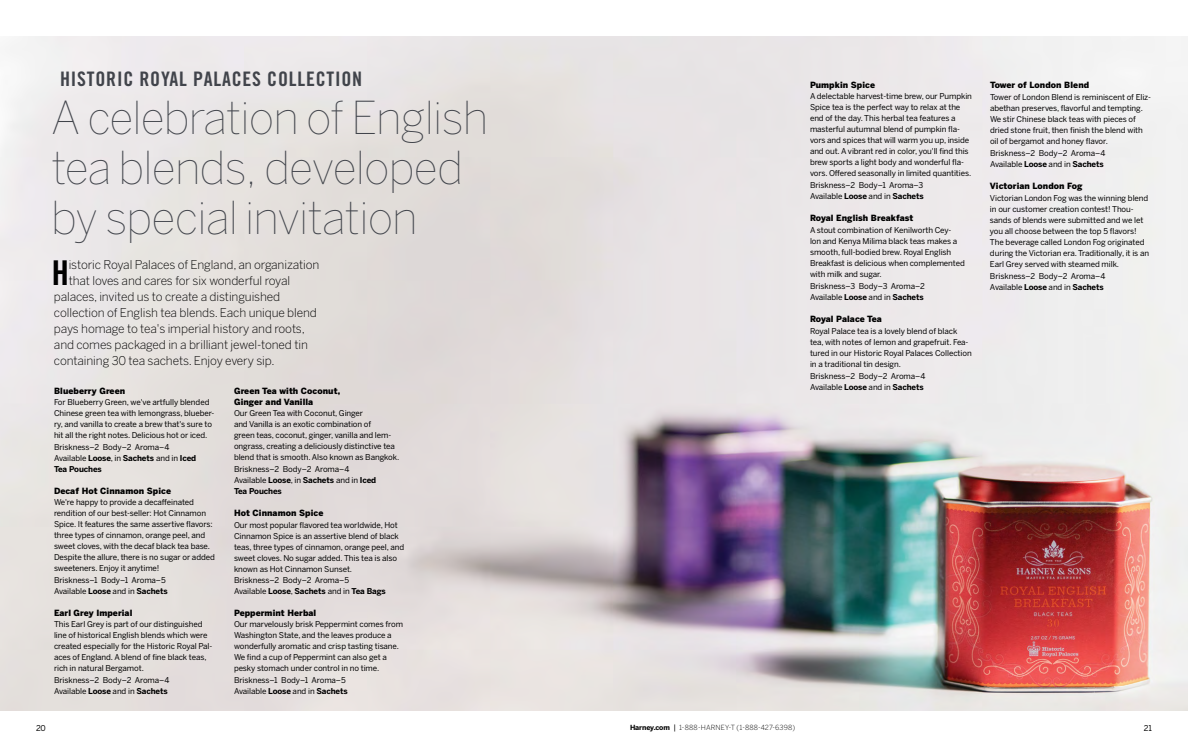
<style>
.page{position:relative;width:1188px;height:756px;background:#fff}
.page>*{position:absolute;margin:0;border:0;box-sizing:border-box;transform-origin:0 0}
.t1{font:100 45px/50px "Benton Sans";letter-spacing:-.02em;color:#41444b}
.t2{font:34.2px "Trade Gothic LT Std Bd Cn 20";color:#000}
.t3{font:20px "Trade Gothic LT Std Bd Cn 20";letter-spacing:.04em;color:#41444b}
.t4{font:300 12px "Benton Sans";letter-spacing:-.01em;color:#000}
.t5{font:900 8.5px/11px "Benton Sans";letter-spacing:.01em;color:#000}
.t6{font:8px/11px "Benton Sans";letter-spacing:-.01em;color:#000}
.t7{font:300 7px "Benton Sans";letter-spacing:.02em;color:#000}
.s1{font-weight:700}
.s2{font-weight:400;font-size:7.5px}
</style>
<div class="page">
<img style="left:0;top:36px;width:1188px;height:675px">
<h3 class="t3" style="left:60px;top:67px;width:304px">HISTORIC ROYAL PALACES COLLECTION</h3>
<p class="t5" style="left:990px;top:79px;width:101px">Tower of London Blend</p>
<p class="t6" style="left:990px;top:91px;width:163px">Tower of London Blend is reminiscent of Eliz&shy;abethan preserves, flavorful and tempting.<br>We stir Chinese black teas with pieces of dried stone fruit, then finish the blend with oil of bergamot and honey flavor.</p>
<p class="t6" style="left:990px;top:147px;width:117px">Briskness–2 Body–2 Aroma–4<br>Available <span class="s1">Loose</span> and in <span class="s1">Sachets</span></p>
<p class="t5" style="left:990px;top:180px;width:94px">Victorian London Fog</p>
<p class="t6" style="left:990px;top:192px;width:161px">Victorian London Fog was the winning blend in our customer creation contest! Thou&shy;sands of blends were submitted and we let you all choose between the top 5 flavors!<br>The beverage called London Fog originated during the Victorian era. Traditionally, it is an Earl Grey served with steamed milk.</p>
<p class="t6" style="left:990px;top:270px;width:117px">Briskness–2 Body–2 Aroma–4<br>Available <span class="s1">Loose</span> and in <span class="s1">Sachets</span></p>
<p class="t5" style="left:810px;top:79px;width:67px">Pumpkin Spice</p>
<p class="t6" style="left:810px;top:90px;width:163px">A delectable harvest-time brew, our Pumpkin Spice tea is the perfect way to relax at the end of the day. This herbal tea features a masterful autumnal blend of pumpkin fla&shy;vors and spices that will warm you up, inside and out. A vibrant red in color, you'll find this brew sports a light body and wonderful fla&shy;vors. Offered seasonally in limited quantities.</p>
<p class="t6" style="left:810px;top:179px;width:115px">Briskness–2 Body–1 Aroma–3<br>Available <span class="s1">Loose</span> and in <span class="s1">Sachets</span></p>
<p class="t5" style="left:810px;top:212px;width:105px">Royal English Breakfast</p>
<p class="t6" style="left:810px;top:224px;width:156px">A stout combination of Kenilworth Cey-<br>lon and Kenya Milima black teas makes a smooth, full-bodied brew. Royal English Breakfast is delicious when complemented with milk and sugar.</p>
<p class="t6" style="left:810px;top:280px;width:116px">Briskness–3 Body–3 Aroma–2<br>Available <span class="s1">Loose</span> and in <span class="s1">Sachets</span></p>
<p class="t5" style="left:810px;top:313px;width:73px">Royal Palace Tea</p>
<p class="t6" style="left:810px;top:325px;width:163px">Royal Palace tea is a lovely blend of black tea, with notes of lemon and grapefruit. Fea&shy;tured in our Historic Royal Palaces Collection in a traditional tin design.</p>
<p class="t6" style="left:810px;top:370px;width:117px">Briskness–2 Body–2 Aroma–4<br>Available <span class="s1">Loose</span> and in <span class="s1">Sachets</span></p>
<h1 class="t1" style="left:51px;top:93px;width:439px">A celebration of English tea blends, developed by special invitation</h1>
<h2 class="t2" style="left:52px;top:252px;width:19px">H</h2>
<h3 class="t4" style="left:69px;top:257px;width:252px">istoric Royal Palaces of England, an organization</h3>
<h3 class="t4" style="left:69px;top:273px;width:223px">that loves and cares for six wonderful royal</h3>
<h3 class="t4" style="left:54px;top:289px;width:228px">palaces, invited us to create a distinguished</h3>
<h3 class="t4" style="left:54px;top:305px;width:264px">collection of English tea blends. Each unique blend</h3>
<h3 class="t4" style="left:54px;top:321px;width:252px">pays homage to tea's imperial history and roots,</h3>
<h3 class="t4" style="left:54px;top:337px;width:255px">and comes packaged in a brilliant jewel-toned tin</h3>
<h3 class="t4" style="left:54px;top:353px;width:222px">containing 30 tea sachets. Enjoy every sip.</h3>
<p class="t5" style="left:54px;top:385px;width:73px">Blueberry Green</p>
<p class="t6" style="left:54px;top:396px;width:162px">For Blueberry Green, we've artfully blended Chinese green tea with lemongrass, blueber&shy;ry, and vanilla to create a brew that's sure to hit all the right notes. Delicious hot or iced.</p>
<p class="t6" style="left:54px;top:441px;width:144px">Briskness–2 Body–2 Aroma–4<br>Available <span class="s1">Loose</span>, in <span class="s1">Sachets</span> and in <span class="s1">Iced<br>Tea Pouches</span></p>
<p class="t5" style="left:54px;top:485px;width:119px">Decaf Hot Cinnamon Spice</p>
<p class="t6" style="left:54px;top:496px;width:162px">We're happy to provide a decaffeinated rendition of our best-seller: Hot Cinnamon Spice. It features the same assertive flavors: three types of cinnamon, orange peel, and sweet cloves, with the decaf black tea base.<br>Despite the allure, there is no sugar or added sweeteners. Enjoy it anytime!</p>
<p class="t6" style="left:54px;top:574px;width:115px">Briskness–1 Body–1 Aroma–5<br>Available <span class="s1">Loose</span> and in <span class="s1">Sachets</span></p>
<p class="t5" style="left:54px;top:607px;width:80px">Earl Grey Imperial</p>
<p class="t6" style="left:54px;top:618px;width:160px">This Earl Grey is part of our distinguished line of historical English blends which were created especially for the Historic Royal Pal&shy;aces of England. A blend of fine black teas, rich in natural Bergamot.</p>
<p class="t6" style="left:54px;top:674px;width:117px">Briskness–2 Body–2 Aroma–4<br>Available <span class="s1">Loose</span> and in <span class="s1">Sachets</span></p>
<p class="t5" style="left:234px;top:385px;width:108px">Green Tea with Coconut,<br>Ginger and Vanilla</p>
<p class="t6" style="left:234px;top:407px;width:167px">Our Green Tea with Coconut, Ginger<br>and Vanilla is an exotic combination of<br>green teas, coconut, ginger, vanilla and lem&shy;ongrass, creating a deliciously distinctive tea blend that is smooth. Also known as Bangkok.</p>
<p class="t6" style="left:234px;top:463px;width:144px">Briskness–2 Body–2 Aroma–4<br>Available <span class="s1">Loose</span>, in <span class="s1">Sachets</span> and in <span class="s1">Iced<br>Tea Pouches</span></p>
<p class="t5" style="left:234px;top:507px;width:91px">Hot Cinnamon Spice</p>
<p class="t6" style="left:234px;top:519px;width:172px">Our most popular flavored tea worldwide, Hot Cinnamon Spice is an assertive blend of black teas, three types of cinnamon, orange peel, and sweet cloves. No sugar added. This tea is also known as Hot Cinnamon Sunset.<br>Briskness–2 Body–2 Aroma–5<br>Available <span class="s1">Loose</span>, <span class="s1">Sachets</span> and in <span class="s1">Tea Bags</span></p>
<p class="t5" style="left:234px;top:607px;width:84px">Peppermint Herbal</p>
<p class="t6" style="left:234px;top:618px;width:171px">Our marvelously brisk Peppermint comes from Washington State, and the leaves produce a wonderfully aromatic and crisp tasting tisane.<br>We find a cup of Peppermint can also get a pesky stomach under control in no time.</p>
<p class="t6" style="left:234px;top:674px;width:115px">Briskness–1 Body–1 Aroma–5<br>Available <span class="s1">Loose</span> and in <span class="s1">Sachets</span></p>
<p class="t6" style="left:36px;top:722px;width:11px">20</p>
<p class="t6" style="left:1144px;top:722px;width:10px">21</p>
<p class="t7" style="left:630px;top:724px;width:167px"><span class="s1">Harney.com</span> <span class="s2">|</span> 1-888-HARNEY-T (1-888-427-6398)</p>
</div>
